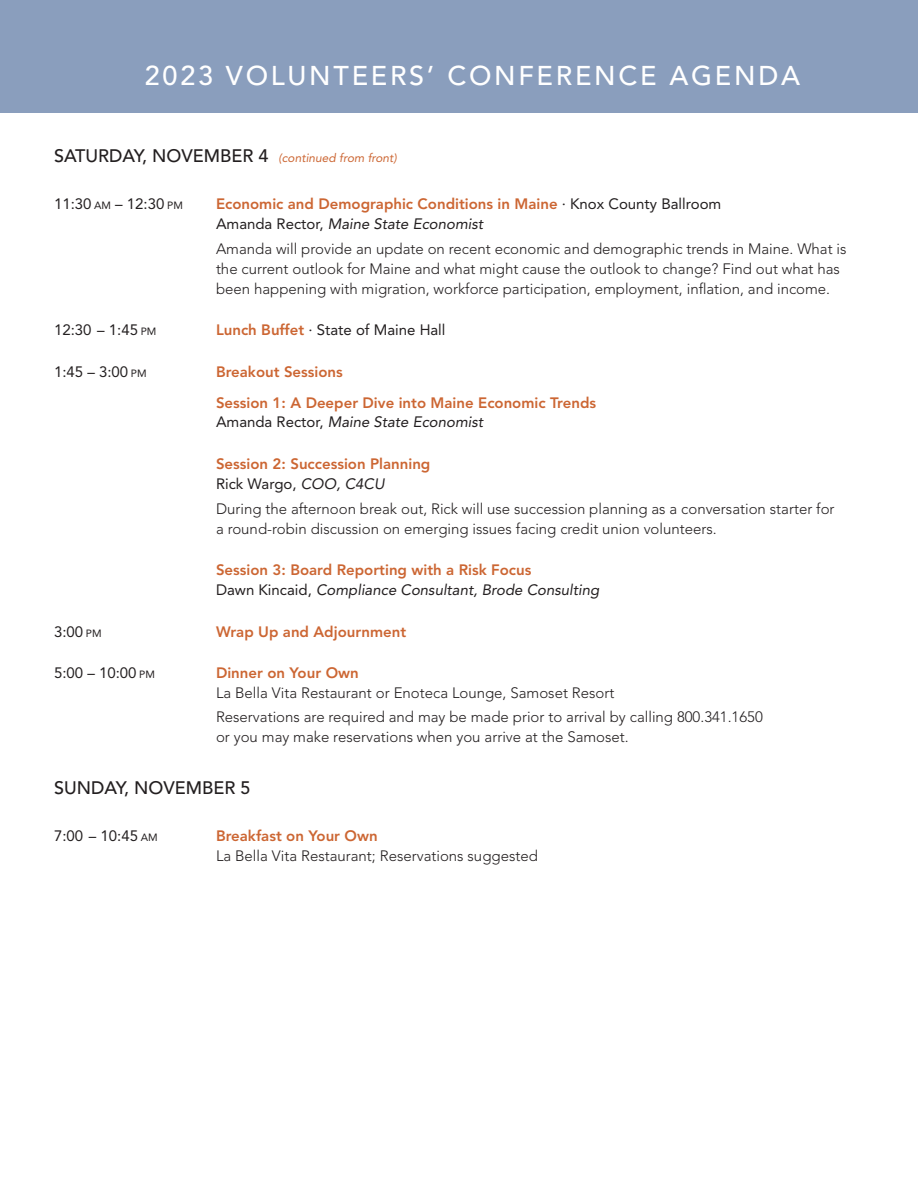
<style>
.page{position:relative;width:918px;height:1188px;background:#fff}
.page>*{position:absolute;margin:0;border:0;box-sizing:border-box;transform-origin:0 0}
.t1{font:500 27px "Avenir LT Std";letter-spacing:.1em;color:#fff}
.t2{font:500 18px "Avenir LT Std";color:#231f20}
.t3{font:300 15px/19.8px "Avenir LT Std";color:#231f20}
.t4{font:800 15px "Avenir LT Std";color:#c63}
.t5{font:15px "Avenir LT Std";color:#231f20}
.t6{font:italic 15px "Avenir LT Std";color:#231f20}
.t7{font:italic 12px "Avenir LT Std";color:#c63}
.s1{font-weight:500;font-style:normal;font-size:18px;color:#231f20}
.s2{font-size:10.5px}
.s3{font-weight:400;color:#231f20}
.s4{font-style:normal}
.s5{font-weight:800;color:#c63}
.s6{font-style:italic}
</style>
<div class="page">
<div style="left:0;top:0;width:918px;height:112px;background:#8a9ebd"></div>
<p class="t1" style="left:145px;top:60px;width:657px">2023 VOLUNTEERS’ CONFERENCE AGENDA</p>
<p class="t7" style="left:54px;top:151px;width:344px"><span class="s1">SATURDAY, NOVEMBER 4</span> (continued from front)</p>
<p class="t5" style="left:54px;top:195px;width:130px">11:30 <span class="s2">AM</span> – 12:30 <span class="s2">PM</span></p>
<p class="t4" style="left:216px;top:195px;width:507px">Economic and Demographic Conditions in Maine <span class="s3">· Knox County Ballroom</span></p>
<p class="t6" style="left:216px;top:215px;width:269px"><span class="s4">Amanda Rector,</span> Maine State Economist</p>
<p class="t3" style="left:216px;top:239px;width:632px">Amanda will provide an update on recent economic and demographic trends in Maine. What is the current outlook for Maine and what might cause the outlook to change? Find out what has been happening with migration, workforce participation, employment, inflation, and income.</p>
<p class="t5" style="left:54px;top:321px;width:104px">12:30 – 1:45 <span class="s2">PM</span></p>
<p class="t5" style="left:216px;top:321px;width:231px"><span class="s5">Lunch Buffet</span> · State of Maine Hall</p>
<p class="t5" style="left:54px;top:363px;width:94px">1:45 – 3:00 <span class="s2">PM</span></p>
<p class="t4" style="left:216px;top:363px;width:128px">Breakout Sessions</p>
<p class="t4" style="left:216px;top:393px;width:382px">Session 1: A Deeper Dive into Maine Economic Trends</p>
<p class="t6" style="left:216px;top:413px;width:269px"><span class="s4">Amanda Rector,</span> Maine State Economist</p>
<p class="t4" style="left:216px;top:455px;width:216px">Session 2: Succession Planning</p>
<p class="t5" style="left:216px;top:475px;width:170px">Rick Wargo, <span class="s6">COO, C4CU</span></p>
<p class="t3" style="left:216px;top:499px;width:620px">During the afternoon break out, Rick will use succession planning as a conversation starter for a round-robin discussion on emerging issues facing credit union volunteers.</p>
<p class="t4" style="left:216px;top:561px;width:317px">Session 3: Board Reporting with a Risk Focus</p>
<p class="t6" style="left:216px;top:581px;width:385px"><span class="s4">Dawn Kincaid,</span> Compliance Consultant, Brode Consulting</p>
<p class="t5" style="left:54px;top:623px;width:49px">3:00 <span class="s2">PM</span></p>
<p class="t4" style="left:216px;top:623px;width:192px">Wrap Up and Adjournment</p>
<p class="t5" style="left:54px;top:664px;width:102px">5:00 – 10:00 <span class="s2">PM</span></p>
<p class="t3" style="left:216px;top:663px;width:400px"><span class="s5">Dinner on Your Own<br></span>La Bella Vita Restaurant or Enoteca Lounge, Samoset Resort</p>
<p class="t3" style="left:216px;top:707px;width:548px">Reservations are required and may be made prior to arrival by calling 800.341.1650 or you may make reservations when you arrive at the Samoset.</p>
<p class="t2" style="left:54px;top:778px;width:198px">SUNDAY, NOVEMBER 5</p>
<p class="t5" style="left:54px;top:827px;width:105px">7:00 – 10:45 <span class="s2">AM</span></p>
<p class="t3" style="left:216px;top:826px;width:323px"><span class="s5">Breakfast on Your Own<br></span>La Bella Vita Restaurant; Reservations suggested</p>
</div>
